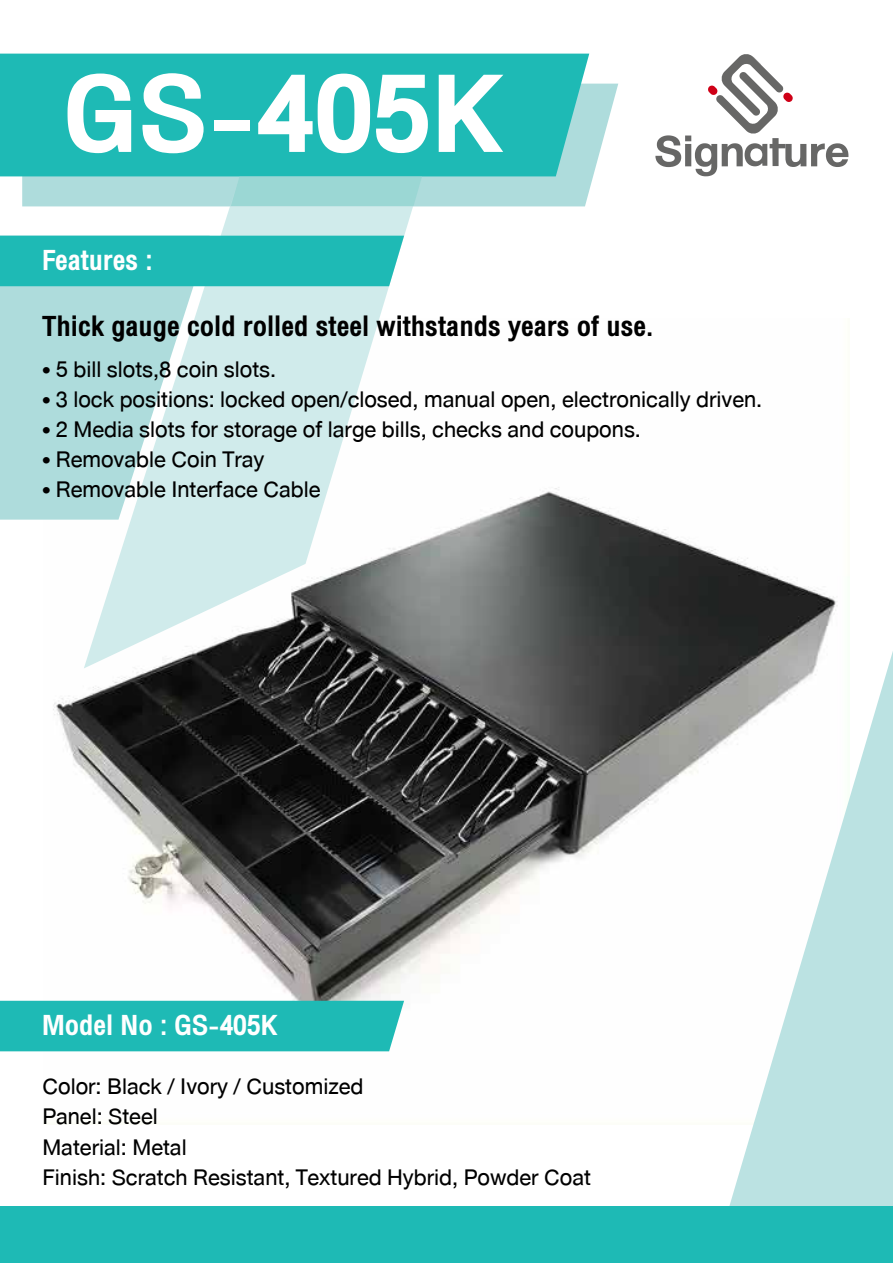
<style>
.page{position:relative;width:893px;height:1263px;background:#fff}
.page>*{position:absolute;margin:0;border:0;box-sizing:border-box;transform-origin:0 0}
.t1{font:700 condensed 154.8px "DB Heavent";color:#fff;scale:1.11 1}
.t2{font:700 condensed 40.2px "DB Heavent";color:#000}
.t3{font:700 condensed 40.2px "DB Heavent";color:#fff}
.t4{font:32.25px/30.2px "DB Heavent";color:#000}
</style>
<div class="page">
<img style="left:43px;top:487px;width:795px;height:565px">
<svg style="left:22px;top:84px;width:596px;height:122px;fill:#aedcdc"></svg>
<div style="left:0;top:286px;width:84px;height:234px;background:#aedcdc"></div>
<svg style="left:84px;top:176px;width:338px;height:492px;fill:#d0ebeb"></svg>
<div style="left:0;top:54px;width:589px;height:122px;background:#1ebab5"></div>
<svg style="left:231px;top:176px;width:191px;height:30px;background:#9ad6d4"></svg>
<svg style="left:655px;top:54px;width:193px;height:122px"></svg>
<div style="left:0;top:236px;width:404px;height:50px;background:#1ebab5"></div>
<svg style="left:710px;top:622px;width:183px;height:584px"></svg>
<div style="left:0;top:1206px;width:893px;height:57px;background:#1ebab5"></div>
<div style="left:0;top:1001px;width:404px;height:50px;background:#1ebab5"></div>
<h1 class="t1" style="left:63px;top:26px;width:397px">GS-405K</h1>
<p class="t3" style="left:42px;top:238px;width:112px">Features :</p>
<p class="t2" style="left:42px;top:303px;width:613px">Thick gauge cold rolled steel withstands years of use.</p>
<p class="t4" style="left:42px;top:354px;width:235px">• 5 bill slots,8 coin slots.</p>
<p class="t4" style="left:42px;top:384px;width:721px">• 3 lock positions: locked open/closed, manual open, electronically driven.</p>
<p class="t4" style="left:42px;top:414px;width:600px">• 2 Media slots for storage of large bills, checks and coupons.</p>
<p class="t4" style="left:42px;top:444px;width:224px">• Removable Coin Tray</p>
<p class="t4" style="left:42px;top:474px;width:280px">• Removable Interface Cable</p>
<p class="t3" style="left:42px;top:1002px;width:237px">Model No : GS-405K</p>
<p class="t4" style="left:42px;top:1071px;width:550px">Color: Black / Ivory / Customized<br>Panel: Steel<br>Material: Metal<br>Finish: Scratch Resistant, Textured Hybrid, Powder Coat</p>
</div>
